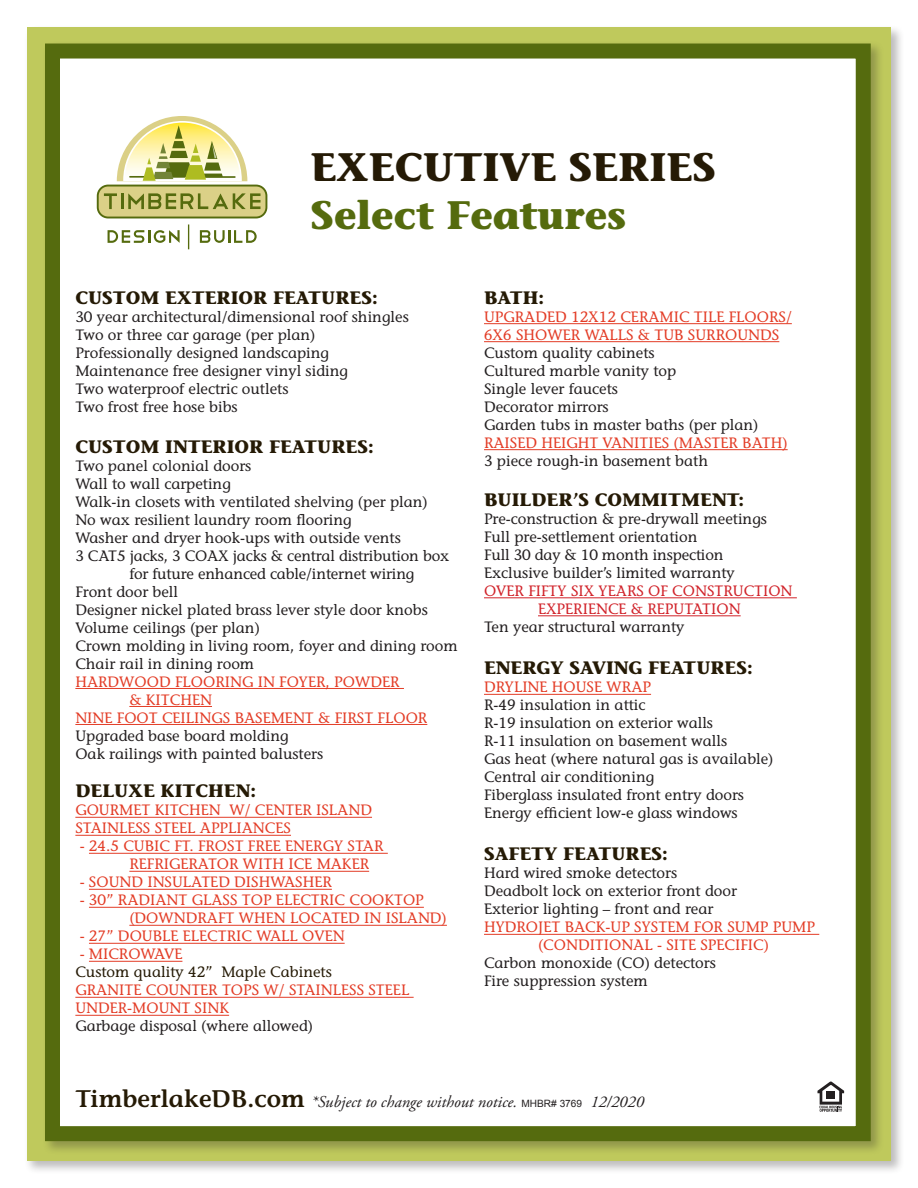
<style>
.page{position:relative;width:918px;height:1188px;background:#fff}
.page>*{position:absolute;margin:0;border:0;box-sizing:border-box;transform-origin:0 0}
.t1{font:700 39.75px "Stone Informal";letter-spacing:-.005em;color:#251a05}
.t2{font:700 39.75px "Stone Informal";letter-spacing:-.005em;color:#556b0e}
.t3{font:700 18px "Stone Informal";color:#251a05}
.t4{font:italic 16.5px "Adobe Garamond Pro";color:#231f20}
.t5{font:15px/18px "Stone Informal";color:#231f20}
.t6{font:15px/18px "Stone Informal";color:#e33c26}
.t7{font:15px/18px "Stone Informal";color:#d1232a;text-align:center}
.t8{font:15px "Stone Informal";color:#251a05}
.s1{font-family:"Stone Informal";font-weight:600;font-style:normal;font-size:24px;color:#251a05}
.s2{font-family:"Arial";font-style:normal;font-size:10.05px}
</style>
<div class="page">
<div style="left:24px;top:24px;width:880px;height:1151px;background:#231f20;opacity:.3"></div>
<div style="left:27px;top:27px;width:864px;height:1134px;background:#bfc95c"></div>
<div style="left:42px;top:41px;width:843px;height:1114px;background:#231f20;opacity:.3"></div>
<div style="left:45px;top:44px;width:826px;height:1097px;background:#fff;border:15px solid #556b0e"></div>
<svg style="left:817px;top:1082px;width:27px;height:30px"></svg>
<hr style="left:75px;top:688px;width:329px;height:1px;background:#e33c26">
<hr style="left:129px;top:706px;width:83px;height:1px;background:#e33c26">
<hr style="left:75px;top:724px;width:352px;height:1px;background:#e33c26">
<hr style="left:75px;top:817px;width:297px;height:1px;background:#e33c26">
<hr style="left:75px;top:835px;width:216px;height:1px;background:#e33c26">
<hr style="left:89px;top:853px;width:299px;height:1px;background:#e33c26">
<hr style="left:129px;top:871px;width:240px;height:1px;background:#e33c26">
<hr style="left:89px;top:889px;width:243px;height:1px;background:#e33c26">
<hr style="left:89px;top:907px;width:335px;height:1px;background:#e33c26">
<hr style="left:129px;top:925px;width:318px;height:1px;background:#e33c26">
<hr style="left:89px;top:943px;width:256px;height:1px;background:#e33c26">
<hr style="left:89px;top:961px;width:93px;height:1px;background:#e33c26">
<hr style="left:75px;top:997px;width:339px;height:1px;background:#e33c26">
<hr style="left:75px;top:1015px;width:154px;height:1px;background:#e33c26">
<hr style="left:484px;top:323px;width:308px;height:1px;background:#e33c26">
<hr style="left:484px;top:341px;width:295px;height:1px;background:#e33c26">
<hr style="left:484px;top:449px;width:304px;height:1px;background:#e33c26">
<hr style="left:484px;top:597px;width:313px;height:1px;background:#d1232a">
<hr style="left:538px;top:615px;width:203px;height:1px;background:#d1232a">
<hr style="left:484px;top:694px;width:167px;height:1px;background:#e33c26">
<hr style="left:484px;top:934px;width:335px;height:1px;background:#e33c26">
<svg style="left:108px;top:230px;width:72px;height:13px"></svg>
<svg style="left:200px;top:230px;width:57px;height:13px"></svg>
<svg style="left:188px;top:224px;width:1px;height:25px"></svg>
<div style="left:98px;top:186px;width:168px;height:32px;background:#dbd087;border-radius:10px"></div>
<div style="left:97px;top:185px;width:170px;height:33px;border:2px solid #556b0e;border-radius:10px"></div>
<svg style="left:117px;top:116px;width:130px;height:66px"></svg>
<svg style="left:104px;top:193px;width:13px;height:16px"></svg>
<hr style="left:121px;top:193px;width:3px;height:16px;background:#556b0e">
<svg style="left:128px;top:193px;width:133px;height:16px"></svg>
<h1 class="t1" style="left:311px;top:141px;width:407px">EXECUTIVE SERIES</h1>
<h1 class="t2" style="left:311px;top:189px;width:317px">Select Features</h1>
<p class="t3" style="left:75px;top:286px;width:304px">CUSTOM EXTERIOR FEATURES:</p>
<p class="t5" style="left:75px;top:307px;width:335px">30 year architectural/dimensional roof shingles Two or three car garage (per plan)<br>Professionally designed landscaping Maintenance free designer vinyl siding<br>Two waterproof electric outlets<br>Two frost free hose bibs</p>
<p class="t3" style="left:75px;top:435px;width:300px">CUSTOM INTERIOR FEATURES:</p>
<p class="t5" style="left:75px;top:456px;width:177px">Two panel colonial doors</p>
<p class="t5" style="left:75px;top:474px;width:157px">Wall to wall carpeting</p>
<p class="t5" style="left:75px;top:492px;width:354px">Walk-in closets with ventilated shelving (per plan)</p>
<p class="t5" style="left:75px;top:510px;width:278px">No wax resilient laundry room flooring</p>
<p class="t5" style="left:75px;top:528px;width:327px">Washer and dryer hook-ups with outside vents</p>
<p class="t5" style="left:75px;top:546px;width:375px">3 CAT5 jacks, 3 COAX jacks &amp; central distribution box</p>
<p class="t5" style="left:129px;top:564px;width:287px">for future enhanced cable/internet wiring</p>
<p class="t5" style="left:75px;top:582px;width:104px">Front door bell</p>
<p class="t5" style="left:75px;top:600px;width:354px">Designer nickel plated brass lever style door knobs</p>
<p class="t5" style="left:75px;top:618px;width:186px">Volume ceilings (per plan)</p>
<p class="t5" style="left:75px;top:636px;width:384px">Crown molding in living room, foyer and dining room</p>
<p class="t5" style="left:75px;top:654px;width:180px">Chair rail in dining room</p>
<p class="t6" style="left:75px;top:672px;width:326px">HARDWOOD FLOORING IN FOYER, POWDER</p>
<p class="t6" style="left:129px;top:690px;width:84px">&amp; KITCHEN</p>
<p class="t6" style="left:75px;top:708px;width:353px">NINE FOOT CEILINGS BASEMENT &amp; FIRST FLOOR</p>
<p class="t5" style="left:75px;top:726px;width:249px;line-height:18.6px">Upgraded base board molding<br>Oak railings with painted balusters</p>
<p class="t3" style="left:75px;top:780px;width:182px">DELUXE KITCHEN:</p>
<p class="t6" style="left:75px;top:801px;width:298px">GOURMET KITCHEN W/ CENTER ISLAND<br>STAINLESS STEEL APPLIANCES</p>
<p class="t6" style="left:129px;top:837px;width:256px;text-indent:-50px">- 24.5 CUBIC FT. FROST FREE ENERGY STAR<br>REFRIGERATOR WITH ICE MAKER</p>
<p class="t6" style="left:80px;top:873px;width:254px">- SOUND INSULATED DISHWASHER</p>
<p class="t6" style="left:129px;top:891px;width:319px;text-indent:-50px">- 30” RADIANT GLASS TOP ELECTRIC COOKTOP (DOWNDRAFT WHEN LOCATED IN ISLAND)</p>
<p class="t6" style="left:80px;top:927px;width:267px">- 27” DOUBLE ELECTRIC WALL OVEN</p>
<p class="t6" style="left:80px;top:945px;width:104px">- MICROWAVE</p>
<p class="t8" style="left:75px;top:963px;width:258px">Custom quality 42” Maple Cabinets</p>
<p class="t6" style="left:75px;top:981px;width:335px">GRANITE COUNTER TOPS W/ STAINLESS STEEL<br>UNDER-MOUNT SINK</p>
<p class="t5" style="left:75px;top:1017px;width:239px">Garbage disposal (where allowed)</p>
<p class="t3" style="left:484px;top:286px;width:62px">BATH:</p>
<p class="t6" style="left:484px;top:307px;width:309px">UPGRADED 12X12 CERAMIC TILE FLOORS/<br>6X6 SHOWER WALLS &amp; TUB SURROUNDS</p>
<p class="t5" style="left:484px;top:343px;width:276px">Custom quality cabinets<br>Cultured marble vanity top<br>Single lever faucets<br>Decorator mirrors<br>Garden tubs in master baths (per plan)</p>
<p class="t6" style="left:484px;top:433px;width:305px">RAISED HEIGHT VANITIES (MASTER BATH)</p>
<p class="t5" style="left:484px;top:451px;width:226px">3 piece rough-in basement bath</p>
<p class="t3" style="left:484px;top:488px;width:262px">BUILDER’S COMMITMENT:</p>
<p class="t5" style="left:484px;top:510px;width:284px">Pre-construction &amp; pre-drywall meetings Full pre-settlement orientation<br>Full 30 day &amp; 10 month inspection Exclusive builder’s limited warranty</p>
<p class="t7" style="left:484px;top:582px;width:310px">OVER FIFTY SIX YEARS OF CONSTRUCTION<br>EXPERIENCE &amp; REPUTATION</p>
<p class="t5" style="left:484px;top:618px;width:202px">Ten year structural warranty</p>
<p class="t3" style="left:484px;top:657px;width:270px">ENERGY SAVING FEATURES:</p>
<p class="t6" style="left:484px;top:678px;width:169px">DRYLINE HOUSE WRAP</p>
<p class="t5" style="left:484px;top:696px;width:291px">R-49 insulation in attic<br>R-19 insulation on exterior walls<br>R-11 insulation on basement walls<br>Gas heat (where natural gas is available)<br>Central air conditioning<br>Fiberglass insulated front entry doors Energy efficient low-e glass windows</p>
<p class="t3" style="left:484px;top:843px;width:185px">SAFETY FEATURES:</p>
<p class="t5" style="left:484px;top:864px;width:254px">Hard wired smoke detectors<br>Deadbolt lock on exterior front door<br>Exterior lighting – front and rear</p>
<p class="t6" style="left:484px;top:918px;width:332px;text-align:center">HYDROJET BACK-UP SYSTEM FOR SUMP PUMP (CONDITIONAL - SITE SPECIFIC)</p>
<p class="t5" style="left:484px;top:954px;width:233px">Carbon monoxide (CO) detectors<br>Fire suppression system</p>
<p class="t4" style="left:75px;top:1092px;width:570px"><span class="s1">TimberlakeDB.com</span> *Subject to change without notice. <span class="s2">MHBR# 3769</span> 12/2020</p>
</div>
